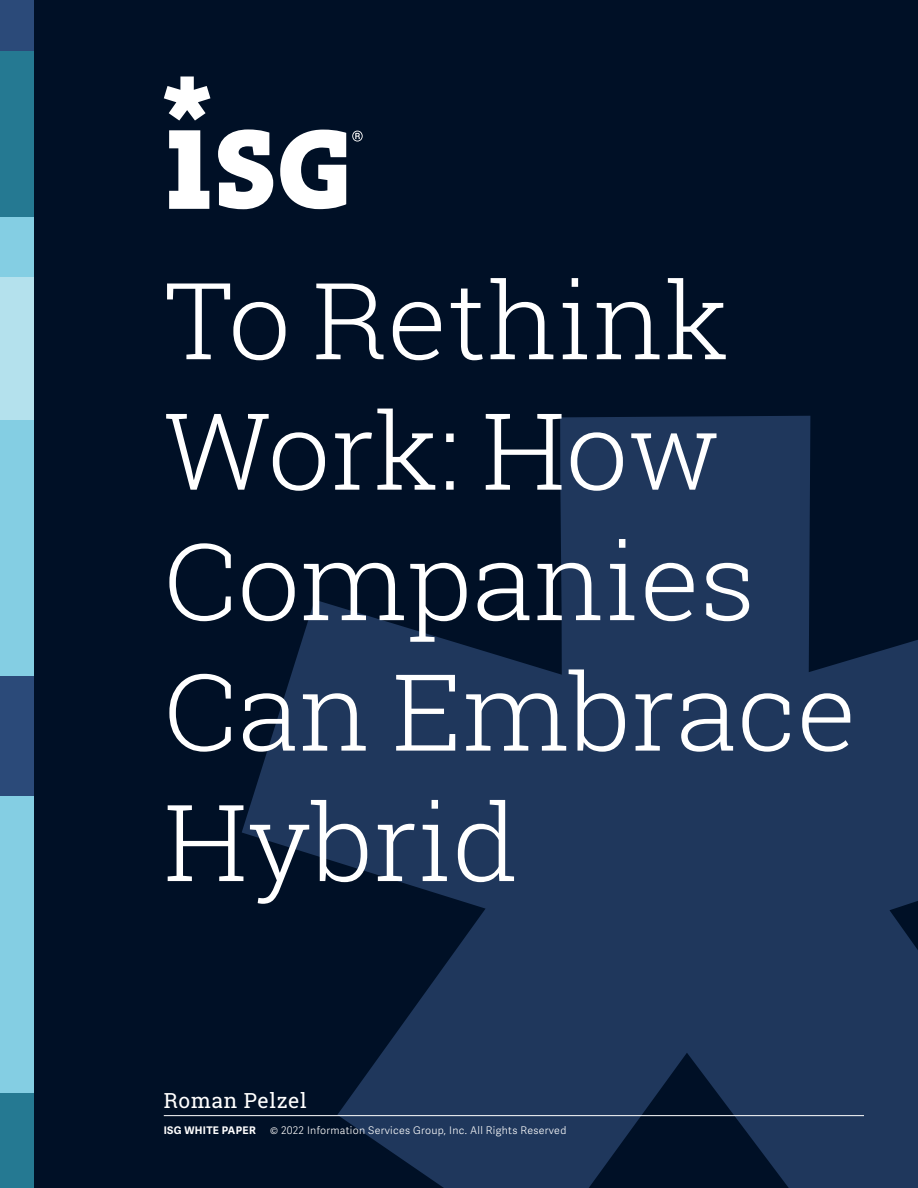
<style>
.page{position:relative;width:918px;height:1188px;background:#001026}
.page>*{position:absolute;margin:0;border:0;box-sizing:border-box;transform-origin:0 0}
.t1{font:300 106.5px/130.5px "Roboto Slab";color:#fff;scale:1.05 1}
.t2{font:21px "Roboto Slab";letter-spacing:.03em;color:#fff}
.t3{font:300 10.5px "Adelle Sans";letter-spacing:.03em;color:#fff}
.t4{font:700 10.5px "Adelle Sans";letter-spacing:.03em;color:#fff}
</style>
<div class="page">
<svg style="left:242px;top:416px;width:676px;height:772px;fill:#1f375c"></svg>
<svg style="left:352px;top:131px;width:11px;height:11px"></svg>
<svg style="left:169px;top:130px;width:40px;height:79px"></svg>
<svg style="left:164px;top:77px;width:46px;height:44px"></svg>
<svg style="left:218px;top:129px;width:55px;height:80px"></svg>
<svg style="left:280px;top:130px;width:66px;height:79px"></svg>
<div style="left:0;top:0;width:34px;height:52px;background:#2b4a79"></div>
<div style="left:0;top:52px;width:34px;height:166px;background:#257992"></div>
<div style="left:0;top:218px;width:34px;height:60px;background:#84cee3"></div>
<div style="left:0;top:278px;width:34px;height:142px;background:#b4e1ed"></div>
<div style="left:0;top:420px;width:34px;height:256px;background:#84cee3"></div>
<div style="left:0;top:676px;width:34px;height:121px;background:#2b4a79"></div>
<div style="left:0;top:797px;width:34px;height:297px;background:#84cee3"></div>
<div style="left:0;top:1094px;width:34px;height:94px;background:#257992"></div>
<hr style="left:164px;top:1115px;width:700px;height:1px;background:#fff">
<h1 class="t1" style="left:164px;top:253px;width:661px">To Rethink<br>Work: How<br>Companies<br>Can Embrace<br>Hybrid</h1>
<h2 class="t2" style="left:164px;top:1086px;width:145px">Roman Pelzel</h2>
<p class="t4" style="left:164px;top:1124px;width:93px">ISG WHITE PAPER</p>
<p class="t3" style="left:270px;top:1124px;width:298px">© 2022 Information Services Group, Inc. All Rights Reserved</p>
</div>
